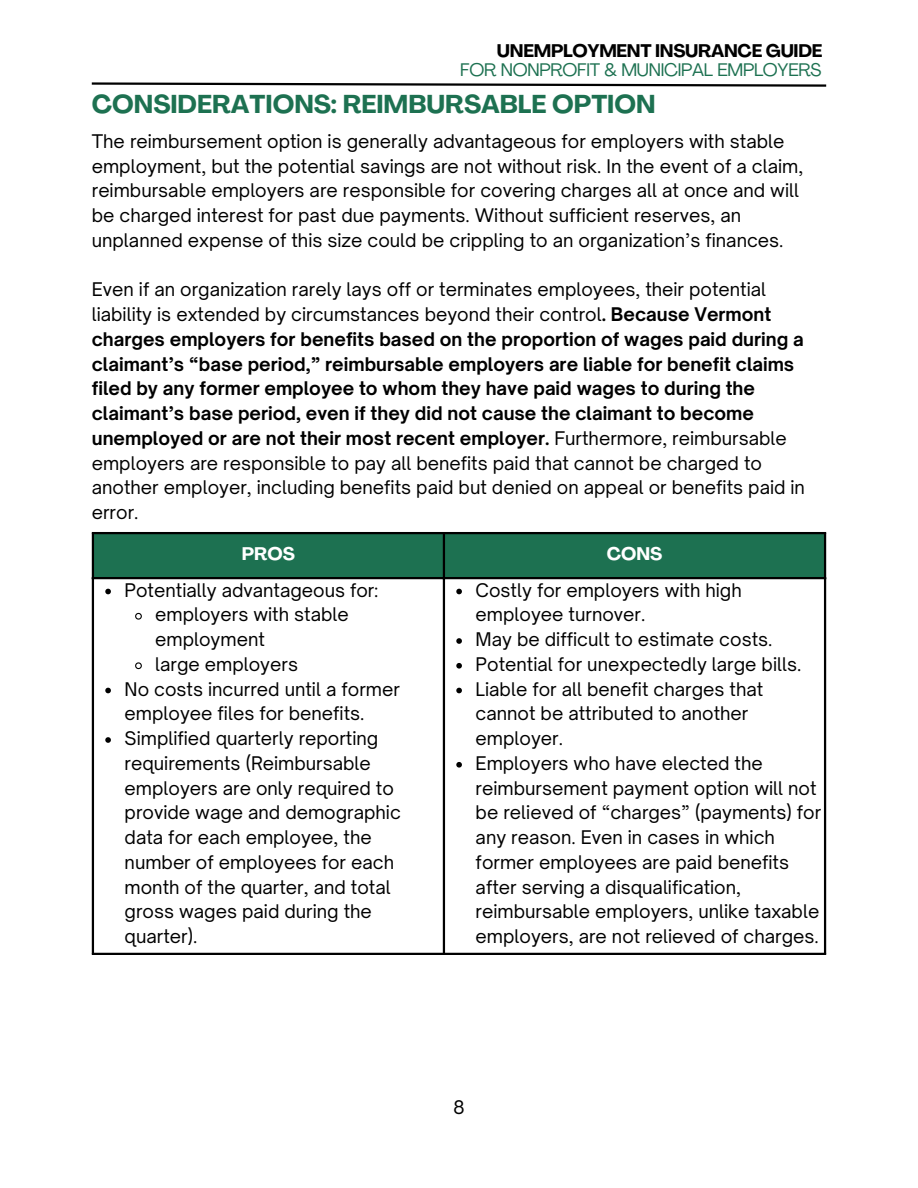
<style>
.page{position:relative;width:918px;height:1188px;background:#fff}
.page>*{position:absolute;margin:0;border:0;box-sizing:border-box;transform-origin:0 0}
.t1{font:700 25.5px "Agrandir";color:#1d7151}
.t2{font:18px/24.8px "Open Sauce One";color:#000}
.t3{font:700 18px/24.8px "Open Sauce One";color:#000}
.t4{font:18px "Agrandir";letter-spacing:-.015em;color:#1d7151}
.t5{font:700 18px "Agrandir";letter-spacing:-.015em;color:#000}
.t6{font:700 18px "Agrandir";color:#fff}
.s1{font-weight:400}
</style>
<div class="page">
<div style="left:94px;top:534px;width:730px;height:43px;background:#1d7151"></div>
<svg style="left:105px;top:589px;width:6px;height:5px"></svg>
<svg style="left:135px;top:612px;width:7px;height:8px"></svg>
<svg style="left:135px;top:662px;width:7px;height:8px"></svg>
<svg style="left:105px;top:688px;width:6px;height:5px"></svg>
<svg style="left:105px;top:737px;width:6px;height:6px"></svg>
<svg style="left:456px;top:589px;width:6px;height:5px"></svg>
<svg style="left:456px;top:638px;width:6px;height:6px"></svg>
<svg style="left:456px;top:663px;width:6px;height:6px"></svg>
<svg style="left:456px;top:688px;width:6px;height:5px"></svg>
<svg style="left:456px;top:762px;width:6px;height:6px"></svg>
<hr style="left:92px;top:534px;width:2px;height:419px;background:#000">
<hr style="left:443px;top:534px;width:2px;height:419px;background:#000">
<hr style="left:824px;top:534px;width:2px;height:419px;background:#000">
<hr style="left:92px;top:532px;width:734px;height:2px;background:#000">
<hr style="left:92px;top:577px;width:734px;height:2px;background:#000">
<hr style="left:92px;top:953px;width:734px;height:2px;background:#000">
<svg style="left:91px;top:82px;width:736px;height:5px"></svg>
<p class="t5" style="left:497px;top:43px;width:327px">UNEMPLOYMENT INSURANCE GUIDE</p>
<p class="t4" style="left:460px;top:62px;width:363px">FOR NONPROFIT &amp; MUNICIPAL EMPLOYERS</p>
<h1 class="t1" style="left:92px;top:94px;width:565px">CONSIDERATIONS: REIMBURSABLE OPTION</h1>
<p class="t2" style="left:92px;top:129px;width:713px">The reimbursement option is generally advantageous for employers with stable employment, but the potential savings are not without risk. In the event of a claim, reimbursable employers are responsible for covering charges all at once and will be charged interest for past due payments. Without sufficient reserves, an unplanned expense of this size could be crippling to an organization’s finances.</p>
<p class="t3" style="left:92px;top:277px;width:715px"><span class="s1">Even if an organization rarely lays off or terminates employees, their potential liability is extended by circumstances beyond their control</span>. Because Vermont charges employers for benefits based on the proportion of wages paid during a claimant’s “base period,” reimbursable employers are liable for benefit claims filed by any former employee to whom they have paid wages to during the claimant’s base period, even if they did not cause the claimant to become unemployed or are not their most recent employer. <span class="s1">Furthermore, reimbursable employers are responsible to pay all benefits paid that cannot be charged to another employer, including benefits paid but denied on appeal or benefits paid in error.</span></p>
<p class="t6" style="left:242px;top:547px;width:55px">PROS</p>
<p class="t6" style="left:607px;top:547px;width:57px">CONS</p>
<p class="t2" style="left:125px;top:577px;width:255px">Potentially advantageous for:</p>
<p class="t2" style="left:155px;top:602px;width:195px">employers with stable</p>
<p class="t2" style="left:155px;top:627px;width:111px">employment</p>
<p class="t2" style="left:155px;top:652px;width:144px">large employers</p>
<p class="t2" style="left:125px;top:676px;width:277px">No costs incurred until a former</p>
<p class="t2" style="left:125px;top:701px;width:241px">employee files for benefits.</p>
<p class="t2" style="left:125px;top:726px;width:255px">Simplified quarterly reporting</p>
<p class="t2" style="left:125px;top:751px;width:248px">requirements (Reimbursable</p>
<p class="t2" style="left:125px;top:775px;width:271px">employers are only required to</p>
<p class="t2" style="left:125px;top:800px;width:278px">provide wage and demographic</p>
<p class="t2" style="left:125px;top:825px;width:249px">data for each employee, the</p>
<p class="t2" style="left:125px;top:850px;width:271px">number of employees for each</p>
<p class="t2" style="left:125px;top:874px;width:268px">month of the quarter, and total</p>
<p class="t2" style="left:125px;top:899px;width:249px">gross wages paid during the</p>
<p class="t2" style="left:125px;top:924px;width:74px">quarter).</p>
<p class="t2" style="left:476px;top:577px;width:347px">Costly for employers with high employee turnover.<br>May be difficult to estimate costs.<br>Potential for unexpectedly large bills.<br>Liable for all benefit charges that cannot be attributed to another employer.<br>Employers who have elected the reimbursement payment option will not be relieved of “charges” (payments) for any reason. Even in cases in which former employees are paid benefits after serving a disqualification, reimbursable employers, unlike taxable employers, are not relieved of charges.</p>
<p class="t2" style="left:453px;top:1094px;width:13px">8</p>
</div>
